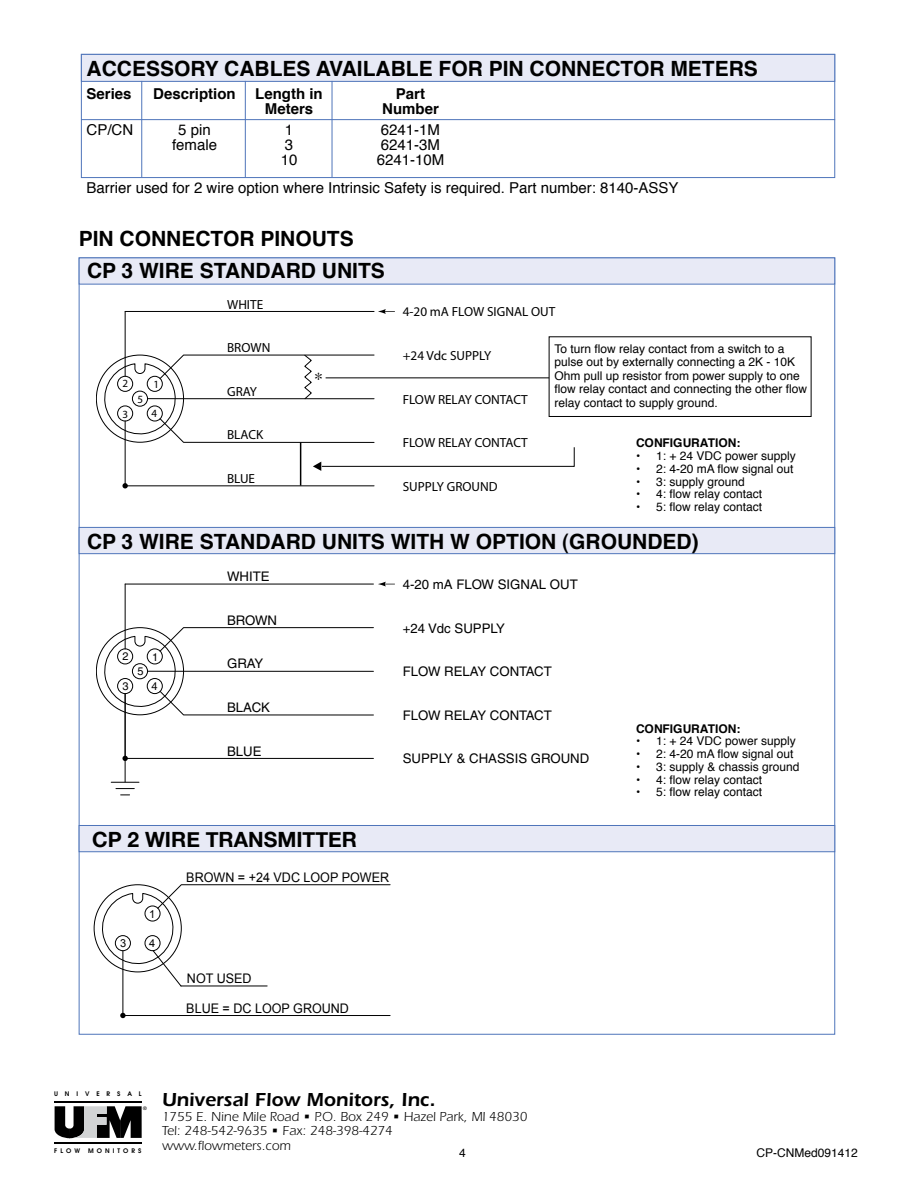
<style>
.page{position:relative;width:918px;height:1188px;background:#fff}
.page>*{position:absolute;margin:0;border:0;box-sizing:border-box;transform-origin:0 0}
.t1{font:700 21px "Helvetica";color:#000}
.t2{font:700 21px "Helvetica Neue";color:#000}
.t3{font:600 19.5px "Itc Eras";color:#000}
.t4{font:18px "Times";color:#000}
.t5{font:15px/28.5px "Helvetica";color:#000}
.t6{font:700 15px "Helvetica";color:#000}
.t7{font:13.5px/15px "Itc Eras";color:#000}
.t8{font:13.2px "Helvetica";color:#000}
.t9{font:13.2px "Myriad";color:#000}
.t10{font:13.2px "Arial";color:#000;scale:.95 1}
.t11{font:12px/13.5px "Helvetica";color:#000}
.t12{font:700 12px "Helvetica";letter-spacing:-.035em;color:#000}
.t13{font:10.95px "Myriad";color:#000}
.t14{font:10.95px "Helvetica";color:#000}
.t15{font:10.95px "Arial";color:#000}
.t16{font:600 6.3px "Avant Garde";letter-spacing:1.1em;color:#000}
.t17{font:4.95px "Helvetica";color:#000}
</style>
<div class="page">
<svg style="left:378px;top:309px;width:17px;height:5px"></svg>
<hr style="left:125px;top:421px;width:1px;height:65px;background:#000">
<hr style="left:125px;top:311px;width:1px;height:65px;background:#000">
<hr style="left:125px;top:485px;width:249px;height:1px;background:#000">
<hr style="left:125px;top:311px;width:249px;height:1px;background:#000">
<svg style="left:122px;top:483px;width:6px;height:5px"></svg>
<svg style="left:378px;top:582px;width:17px;height:4px"></svg>
<hr style="left:125px;top:584px;width:248px;height:1px;background:#000">
<hr style="left:125px;top:584px;width:1px;height:65px;background:#000">
<hr style="left:125px;top:758px;width:248px;height:1px;background:#000">
<svg style="left:122px;top:756px;width:6px;height:5px"></svg>
<svg style="left:102px;top:627px;width:272px;height:89px"></svg>
<hr style="left:125px;top:694px;width:1px;height:88px;background:#010101">
<svg style="left:111px;top:782px;width:28px;height:7px"></svg>
<hr style="left:123px;top:951px;width:1px;height:65px;background:#000">
<hr style="left:123px;top:1015px;width:267px;height:1px;background:#000">
<svg style="left:120px;top:1013px;width:6px;height:5px"></svg>
<svg style="left:100px;top:884px;width:291px;height:103px"></svg>
<div style="left:145px;top:935px;width:15px;height:16px;border:1px solid #000;border-radius:50%"></div>
<div style="left:79px;top:258px;width:756px;height:27px;background:#e8eaf6"></div>
<div style="left:81px;top:54px;width:754px;height:124px;border:1px solid #4f75ba"></div>
<div style="left:81px;top:54px;width:754px;height:28px;background:#e8eaf6;border:1px solid #4f75ba"></div>
<hr style="left:55px;top:1101px;width:87px;height:1px;background:#000">
<hr style="left:55px;top:1142px;width:87px;height:1px;background:#000">
<svg style="left:55px;top:1106px;width:87px;height:32px"></svg>
<hr style="left:332px;top:81px;width:1px;height:96px;background:#4f75ba">
<hr style="left:245px;top:81px;width:1px;height:96px;background:#4f75ba">
<hr style="left:141px;top:81px;width:1px;height:96px;background:#4f75ba">
<hr style="left:81px;top:119px;width:754px;height:1px;background:#4f75ba">
<div style="left:549px;top:336px;width:263px;height:81px;border:1px solid #000"></div>
<hr style="left:300px;top:442px;width:1px;height:44px;background:#000">
<svg style="left:102px;top:354px;width:473px;height:117px"></svg>
<div style="left:79px;top:825px;width:756px;height:27px;background:#e8eaf6;border:1px solid #4f75ba"></div>
<div style="left:79px;top:527px;width:756px;height:27px;background:#e8eaf6;border:1px solid #4f75ba"></div>
<h1 class="t1" style="left:87px;top:52px;width:319px">ACCESSORY CABLES AVAILABLE</h1>
<h1 class="t1" style="left:439px;top:52px;width:15px">FOR</h1>
<h1 class="t1" style="left:489px;top:52px;width:118px">PIN CONNECTOR</h1>
<h1 class="t1" style="left:670px;top:52px;width:33px">METERS</h1>
<p class="t6" style="left:87px;top:82px;width:47px">SERIES</p>
<p class="t6" style="left:153px;top:82px;width:84px">DESCRIPTION</p>
<p class="t6" style="left:255px;top:82px;width:69px">LENGTH IN</p>
<p class="t6" style="left:396px;top:82px;width:31px">PART</p>
<p class="t6" style="left:265px;top:97px;width:89px">METERS N</p>
<p class="t6" style="left:393px;top:97px;width:47px">UMBER</p>
<p class="t5" style="left:87px;top:116px;width:48px">CP/CN</p>
<p class="t5" style="left:178px;top:116px;width:34px">5 pin</p>
<p class="t5" style="left:285px;top:116px;width:10px">1</p>
<p class="t5" style="left:381px;top:116px;width:61px">6241-1M</p>
<p class="t5" style="left:172px;top:131px;width:47px">female</p>
<p class="t5" style="left:285px;top:131px;width:10px">3</p>
<p class="t5" style="left:381px;top:131px;width:61px">6241-3M</p>
<p class="t5" style="left:281px;top:146px;width:18px">10</p>
<p class="t5" style="left:87px;top:146px;width:593px;text-indent:290px">6241-10M<br>Barrier used for 2 wire option where Intrinsic Safety is required. Part number: 8140-ASSY</p>
<h1 class="t1" style="left:79px;top:222px;width:118px">PIN CONNECTOR</h1>
<h1 class="t1" style="left:260px;top:222px;width:51px">PINOUTS</h1>
<h1 class="t1" style="left:87px;top:254px;width:84px">CP 3 WIRE</h1>
<h1 class="t1" style="left:200px;top:254px;width:164px">STANDARD UNITS</h1>
<p class="t9" style="left:227px;top:298px;width:38px">WHITE</p>
<p class="t13" style="left:122px;top:378px;width:7px">2</p>
<p class="t13" style="left:153px;top:379px;width:7px">1</p>
<p class="t13" style="left:122px;top:409px;width:7px">3</p>
<p class="t13" style="left:137px;top:394px;width:7px">5</p>
<p class="t13" style="left:151px;top:408px;width:7px">4</p>
<p class="t9" style="left:227px;top:341px;width:45px">BROWN</p>
<p class="t9" style="left:227px;top:385px;width:31px">GRAY</p>
<p class="t9" style="left:227px;top:428px;width:38px">BLACK</p>
<p class="t9" style="left:227px;top:472px;width:29px">BLUE</p>
<h3 class="t4" style="left:314px;top:363px;width:10px">*</h3>
<p class="t9" style="left:403px;top:306px;width:154px">4-20 mA FLOW SIGNAL OUT</p>
<p class="t9" style="left:403px;top:349px;width:90px">+24 Vdc SUPPLY</p>
<p class="t9" style="left:403px;top:393px;width:126px">FLOW RELAY CONTACT</p>
<p class="t9" style="left:403px;top:436px;width:126px">FLOW RELAY CONTACT</p>
<p class="t9" style="left:403px;top:480px;width:96px">SUPPLY GROUND</p>
<p class="t11" style="left:554px;top:342px;width:254px">To turn flow relay contact from a switch to a pulse out by externally connecting a 2K - 10K Ohm pull up resistor from power supply to one flow relay contact and connecting the other flow relay contact to supply ground.</p>
<p class="t12" style="left:636px;top:434px;width:35px">CONFIGUR</p>
<p class="t12" style="left:700px;top:434px;width:42px">ATION:</p>
<p class="t11" style="left:636px;top:450px;width:161px">• 1: + 24 VDC power supply</p>
<p class="t11" style="left:636px;top:462px;width:159px">• 2: 4-20 mA flow signal out</p>
<p class="t11" style="left:636px;top:475px;width:110px">• 3: supply ground</p>
<p class="t11" style="left:636px;top:488px;width:128px">• 4: flow relay contact</p>
<p class="t11" style="left:636px;top:501px;width:128px">• 5: flow relay contact</p>
<h1 class="t1" style="left:87px;top:524px;width:84px">CP 3 WIRE</h1>
<h1 class="t1" style="left:200px;top:524px;width:164px">STANDARD UNITS</h1>
<h1 class="t1" style="left:391px;top:524px;width:99px">WITH WOPTIO</h1>
<h1 class="t1" style="left:541px;top:524px;width:45px">N (GROU</h1>
<h1 class="t1" style="left:632px;top:524px;width:31px">NDED</h1>
<h1 class="t1" style="left:692px;top:524px;width:8px">)</h1>
<p class="t14" style="left:122px;top:650px;width:8px">2</p>
<p class="t14" style="left:152px;top:650px;width:8px">1</p>
<p class="t14" style="left:122px;top:680px;width:8px">3</p>
<p class="t14" style="left:137px;top:665px;width:8px">5</p>
<p class="t14" style="left:151px;top:679px;width:8px">4</p>
<p class="t8" style="left:227px;top:569px;width:44px">WHITE</p>
<p class="t8" style="left:227px;top:613px;width:52px">BROWN</p>
<p class="t8" style="left:227px;top:656px;width:38px">GRAY</p>
<p class="t8" style="left:227px;top:700px;width:44px">BLACK</p>
<p class="t8" style="left:227px;top:743px;width:36px">BLUE</p>
<p class="t8" style="left:403px;top:577px;width:177px">4-20 mA FLOW SIGNAL OUT</p>
<p class="t8" style="left:403px;top:620px;width:104px">+24 Vdc SUPPLY</p>
<p class="t8" style="left:403px;top:664px;width:151px">FLOW RELAY CONTACT</p>
<p class="t8" style="left:403px;top:708px;width:151px">FLOW RELAY CONTACT</p>
<p class="t8" style="left:403px;top:751px;width:188px">SUPPLY &amp; CHASSIS GROUND</p>
<h1 class="t2" style="left:92px;top:827px;width:266px">CP 2 WIRE TRANSMITTER</h1>
<p class="t15" style="left:120px;top:936px;width:8px">3</p>
<p class="t15" style="left:149px;top:907px;width:8px">1</p>
<p class="t15" style="left:149px;top:936px;width:8px">4</p>
<p class="t10" style="left:186px;top:869px;width:215px">BROWN = +24 VDC LOOP POWER</p>
<p class="t10" style="left:187px;top:970px;width:70px">NOT USED</p>
<p class="t10" style="left:186px;top:999px;width:173px">BLUE = DC LOOP GROUND</p>
<p class="t16" style="left:54px;top:1090px;width:89px">UNIVERSAL</p>
<p class="t17" style="left:143px;top:1105px;width:5px">®</p>
<h2 class="t3" style="left:162px;top:1088px;width:275px">Universal Flow Monitors, Inc.</h2>
<p class="t7" style="left:162px;top:1109px;width:367px">1755 E. Nine Mile Road • P.O. Box 249 • Hazel Park, MI 48030<br>Tel: 248-542-9635 • Fax: 248-398-4274</p>
<p class="t12" style="left:636px;top:719px;width:35px">CONFIGUR</p>
<p class="t12" style="left:700px;top:719px;width:42px">ATION:</p>
<p class="t11" style="left:636px;top:735px;width:161px">• 1: + 24 VDC power supply</p>
<p class="t11" style="left:636px;top:747px;width:159px">• 2: 4-20 mA flow signal out</p>
<p class="t11" style="left:636px;top:760px;width:165px">• 3: supply &amp; chassis ground</p>
<p class="t11" style="left:636px;top:773px;width:128px">• 4: flow relay contact</p>
<p class="t11" style="left:636px;top:786px;width:128px">• 5: flow relay contact</p>
<p class="t16" style="left:54px;top:1146px;width:27px">F L O W</p>
<p class="t16" style="left:88px;top:1146px;width:55px">M O N I T O R S</p>
<p class="t7" style="left:162px;top:1139px;width:130px">www.flowmeters.com</p>
<p class="t11" style="left:459px;top:1146px;width:8px">4</p>
<p class="t11" style="left:757px;top:1146px;width:103px">CP-CNMed091412</p>
</div>
